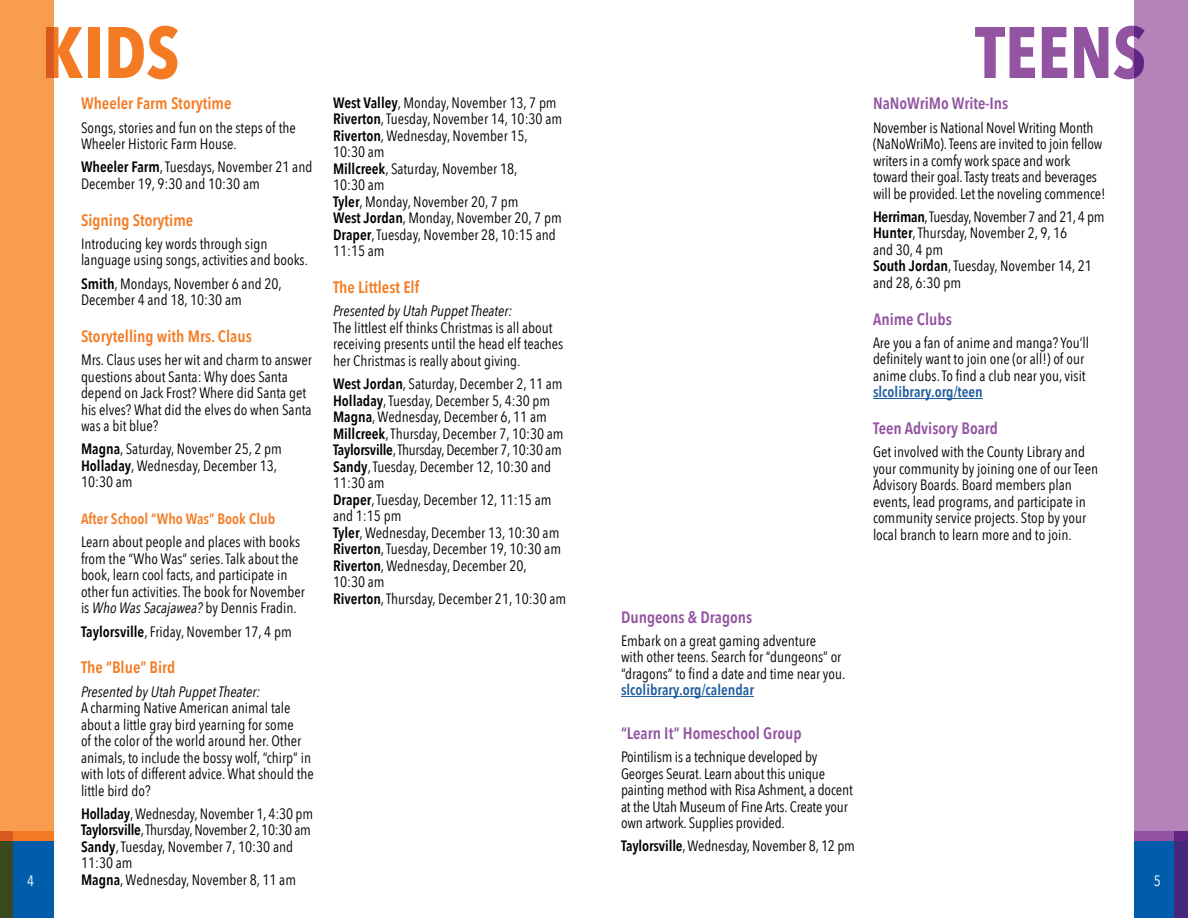
<style>
.page{position:relative;width:1188px;height:918px;background:#fff}
.page>*{position:absolute;margin:0;border:0;box-sizing:border-box;transform-origin:0 0}
.t1{font:700 72px "Avenir Next Condensed";color:#9253a1}
.t2{font:700 72px "Avenir Next Condensed";color:#f47b23}
.KID_Program_Name{font:600 16.5px "Avenir Next Condensed";color:#f47b23}
.TEEN_Program_Name{font:600 16.5px "Avenir Next Condensed";color:#9253a1}
.Locations___Times{font:15px/16.5px "Avenir Next Condensed";color:#000}
.Event_Copy{font:15px/16.5px "Avenir Next Condensed";color:#000}
.Locations___Times-2{font:15px "Avenir Next Condensed";letter-spacing:-.02em;color:#000}
.Event_Copy-2{font:italic 15px "Avenir Next Condensed";color:#000}
.KID_Program_Name-2{font:600 15px "Avenir Next Condensed";color:#f47b23}
.t3{font:15px "Avenir Next Condensed";color:#fff}
.s1{font-weight:600}
.s2{font-style:italic}
.s3{font-weight:600;color:#215e9e}
</style>
<div class="page">
<div style="left:1134px;top:0;width:54px;height:918px;background:#b582ba"></div>
<div style="left:1134px;top:837px;width:54px;height:81px;background:#005dac"></div>
<div style="left:1134px;top:832px;width:54px;height:9px;background:#9253a1"></div>
<div style="left:1174px;top:839px;width:14px;height:79px;background:#45287d"></div>
<div style="left:1174px;top:832px;width:14px;height:9px;background:#622584"></div>
<div style="left:0;top:0;width:54px;height:918px;background:#f89c4d"></div>
<div style="left:0;top:837px;width:54px;height:81px;background:#005dac"></div>
<div style="left:47px;top:27px;width:7px;height:51px;background:#d85820"></div>
<div style="left:0;top:832px;width:54px;height:9px;background:#f47b23"></div>
<div style="left:0;top:839px;width:14px;height:79px;background:#38491e"></div>
<div style="left:0;top:832px;width:14px;height:9px;background:#d85820"></div>
<hr style="left:621px;top:696px;width:133px;height:1px;background:#215e9e">
<hr style="left:873px;top:398px;width:110px;height:1px;background:#215e9e">
<p class="t3" style="left:27px;top:868px;width:9px">4</p>
<h1 class="t2" style="left:42px;top:9px;width:139px">KIDS</h1>
<p class="KID_Program_Name" style="left:81px;top:89px;width:152px">Wheeler Farm Storytime</p>
<p class="Event_Copy" style="left:81px;top:118px;width:216px">Songs, stories and fun on the steps of the</p>
<p class="Event_Copy" style="left:81px;top:135px;width:157px">Wheeler Historic Farm House.</p>
<p class="Event_Copy" style="left:81px;top:158px;width:233px"><span class="s1">Wheeler Farm</span>, Tuesdays, November 21 and<br>December 19, 9:30 and 10:30 am</p>
<p class="KID_Program_Name" style="left:81px;top:206px;width:114px">Signing Storytime</p>
<p class="Event_Copy" style="left:81px;top:235px;width:228px">Introducing key words through sign language using songs, activities and books.</p>
<p class="Locations___Times" style="left:81px;top:274px;width:202px"><span class="s1">Smith</span>, Mondays, November 6 and 20,<br>December 4 and 18, 10:30 am</p>
<p class="KID_Program_Name" style="left:81px;top:322px;width:172px">Storytelling with Mrs. Claus</p>
<p class="Event_Copy" style="left:81px;top:351px;width:233px">Mrs. Claus uses her wit and charm to answer questions about Santa: Why does Santa depend on Jack Frost? Where did Santa get his elves? What did the elves do when Santa was a bit blue?</p>
<p class="Event_Copy" style="left:81px;top:440px;width:202px"><span class="s1">Magna</span>, Saturday, November 25, 2 pm</p>
<p class="Event_Copy" style="left:81px;top:457px;width:198px"><span class="s1">Holladay</span>, Wednesday, December 13,<br>10:30 am</p>
<p class="KID_Program_Name-2" style="left:81px;top:506px;width:196px">After School “Who Was” Book Club</p>
<p class="Event_Copy" style="left:81px;top:533px;width:226px">Learn about people and places with books from the “Who Was” series. Talk about the book, learn cool facts, and participate in other fun activities. The book for November is <span class="s2">Who Was Sacajawea?</span> by Dennis Fradin.</p>
<p class="Locations___Times" style="left:81px;top:622px;width:212px"><span class="s1">Taylorsville</span>, Friday, November 17, 4 pm</p>
<p class="KID_Program_Name" style="left:81px;top:653px;width:96px">The “Blue” Bird</p>
<p class="Event_Copy-2" style="left:81px;top:682px;width:181px">Presented by Utah Puppet Theater:</p>
<p class="Event_Copy" style="left:81px;top:699px;width:234px">A charming Native American animal tale about a little gray bird yearning for some<br>of the color of the world around her. Other animals, to include the bossy wolf, “chirp” in with lots of different advice. What should the little bird do?</p>
<p class="Locations___Times" style="left:81px;top:805px;width:234px"><span class="s1">Holladay</span>, Wednesday, November 1, 4:30 pm</p>
<p class="Locations___Times-2" style="left:81px;top:817px;width:231px"><span class="s1">Taylorsville</span>, Thursday, November 2, 10:30 am</p>
<p class="Locations___Times" style="left:81px;top:838px;width:214px"><span class="s1">Sandy</span>, Tuesday, November 7, 10:30 and<br>11:30 am</p>
<p class="Locations___Times" style="left:81px;top:871px;width:217px"><span class="s1">Magna</span>, Wednesday, November 8, 11 am</p>
<p class="Locations___Times" style="left:333px;top:94px;width:225px"><span class="s1">West Valley</span>, Monday, November 13, 7 pm</p>
<p class="Locations___Times" style="left:333px;top:110px;width:231px"><span class="s1">Riverton</span>, Tuesday, November 14, 10:30 am</p>
<p class="Locations___Times" style="left:333px;top:127px;width:196px"><span class="s1">Riverton</span>, Wednesday, November 15,<br>10:30 am</p>
<p class="Locations___Times" style="left:333px;top:160px;width:186px"><span class="s1">Millcreek</span>, Saturday, November 18,<br>10:30 am</p>
<p class="Locations___Times" style="left:333px;top:193px;width:187px"><span class="s1">Tyler</span>, Monday, November 20, 7 pm</p>
<p class="Locations___Times" style="left:333px;top:209px;width:230px"><span class="s1">West Jordan</span>, Monday, November 20, 7 pm</p>
<p class="Locations___Times" style="left:333px;top:226px;width:224px"><span class="s1">Draper</span>, Tuesday, November 28, 10:15 and<br>11:15 am</p>
<p class="KID_Program_Name" style="left:333px;top:273px;width:88px">The Littlest Elf</p>
<p class="Event_Copy-2" style="left:333px;top:302px;width:181px">Presented by Utah Puppet Theater:</p>
<p class="Event_Copy" style="left:333px;top:319px;width:232px">The littlest elf thinks Christmas is all about receiving presents until the head elf teaches her Christmas is really about giving.</p>
<p class="Locations___Times" style="left:333px;top:375px;width:231px"><span class="s1">West Jordan</span>, Saturday, December 2, 11 am</p>
<p class="Locations___Times" style="left:333px;top:391px;width:219px"><span class="s1">Holladay</span>, Tuesday, December 5, 4:30 pm</p>
<p class="Locations___Times" style="left:333px;top:408px;width:215px"><span class="s1">Magna</span>, Wednesday, December 6, 11 am</p>
<p class="Locations___Times" style="left:333px;top:424px;width:232px"><span class="s1">Millcreek</span>, Thursday, December 7, 10:30 am</p>
<p class="Locations___Times-2" style="left:333px;top:437px;width:230px"><span class="s1">Taylorsville</span>, Thursday, December 7, 10:30 am</p>
<p class="Locations___Times" style="left:333px;top:457px;width:220px"><span class="s1">Sandy</span>, Tuesday, December 12, 10:30 and<br>11:30 am</p>
<p class="Locations___Times" style="left:333px;top:490px;width:220px"><span class="s1">Draper</span>, Tuesday, December 12, 11:15 am and 1:15 pm</p>
<p class="Locations___Times" style="left:333px;top:523px;width:228px"><span class="s1">Tyler</span>, Wednesday, December 13, 10:30 am</p>
<p class="Locations___Times" style="left:333px;top:540px;width:230px"><span class="s1">Riverton</span>, Tuesday, December 19, 10:30 am</p>
<p class="Locations___Times" style="left:333px;top:556px;width:195px"><span class="s1">Riverton</span>, Wednesday, December 20,<br>10:30 am</p>
<p class="Locations___Times" style="left:333px;top:589px;width:235px"><span class="s1">Riverton</span>, Thursday, December 21, 10:30 am</p>
<h1 class="t1" style="left:975px;top:9px;width:172px">TEENS</h1>
<p class="TEEN_Program_Name" style="left:873px;top:89px;width:137px">NaNoWriMo Write-Ins</p>
<p class="Locations___Times" style="left:873px;top:118px;width:234px">November is National Novel Writing Month (NaNoWriMo). Teens are invited to join fellow writers in a comfy work space and work toward their goal. Tasty treats and beverages will be provided. Let the noveling commence!</p>
<p class="Locations___Times-2" style="left:873px;top:204px;width:233px"><span class="s1">Herriman</span>, Tuesday, November 7 and 21, 4 pm</p>
<p class="Locations___Times" style="left:873px;top:224px;width:196px"><span class="s1">Hunter</span>, Thursday, November 2, 9, 16 and 30, 4 pm</p>
<p class="Locations___Times" style="left:873px;top:257px;width:220px"><span class="s1">South Jordan</span>, Tuesday, November 14, 21 and 28, 6:30 pm</p>
<p class="TEEN_Program_Name" style="left:873px;top:305px;width:80px">Anime Clubs</p>
<p class="Locations___Times" style="left:873px;top:334px;width:218px">Are you a fan of anime and manga? You’ll definitely want to join one (or all!) of our anime clubs. To find a club near you, visit <span class="s3">slcolibrary.org/teen</span></p>
<p class="TEEN_Program_Name" style="left:873px;top:414px;width:127px">Teen Advisory Board</p>
<p class="Event_Copy" style="left:873px;top:443px;width:227px">Get involved with the County Library and your community by joining one of our Teen Advisory Boards. Board members plan events, lead programs, and participate in community service projects. Stop by your local branch to learn more and to join.</p>
<p class="TEEN_Program_Name" style="left:621px;top:603px;width:133px">Dungeons &amp; Dragons</p>
<p class="Event_Copy" style="left:621px;top:632px;width:226px">Embark on a great gaming adventure<br>with other teens. Search for “dungeons” or “dragons” to find a date and time near you. <span class="s3">slcolibrary.org/calendar</span></p>
<p class="TEEN_Program_Name" style="left:621px;top:719px;width:182px">“Learn It” Homeschool Group</p>
<p class="Locations___Times" style="left:621px;top:748px;width:233px">Pointilism is a technique developed by Georges Seurat. Learn about this unique painting method with Risa Ashment, a docent at the Utah Museum of Fine Arts. Create your own artwork. Supplies provided.</p>
<p class="Locations___Times" style="left:621px;top:837px;width:235px"><span class="s1">Taylorsville</span>, Wednesday, November 8, 12 pm</p>
<p class="t3" style="left:1154px;top:868px;width:9px">5</p>
</div>
